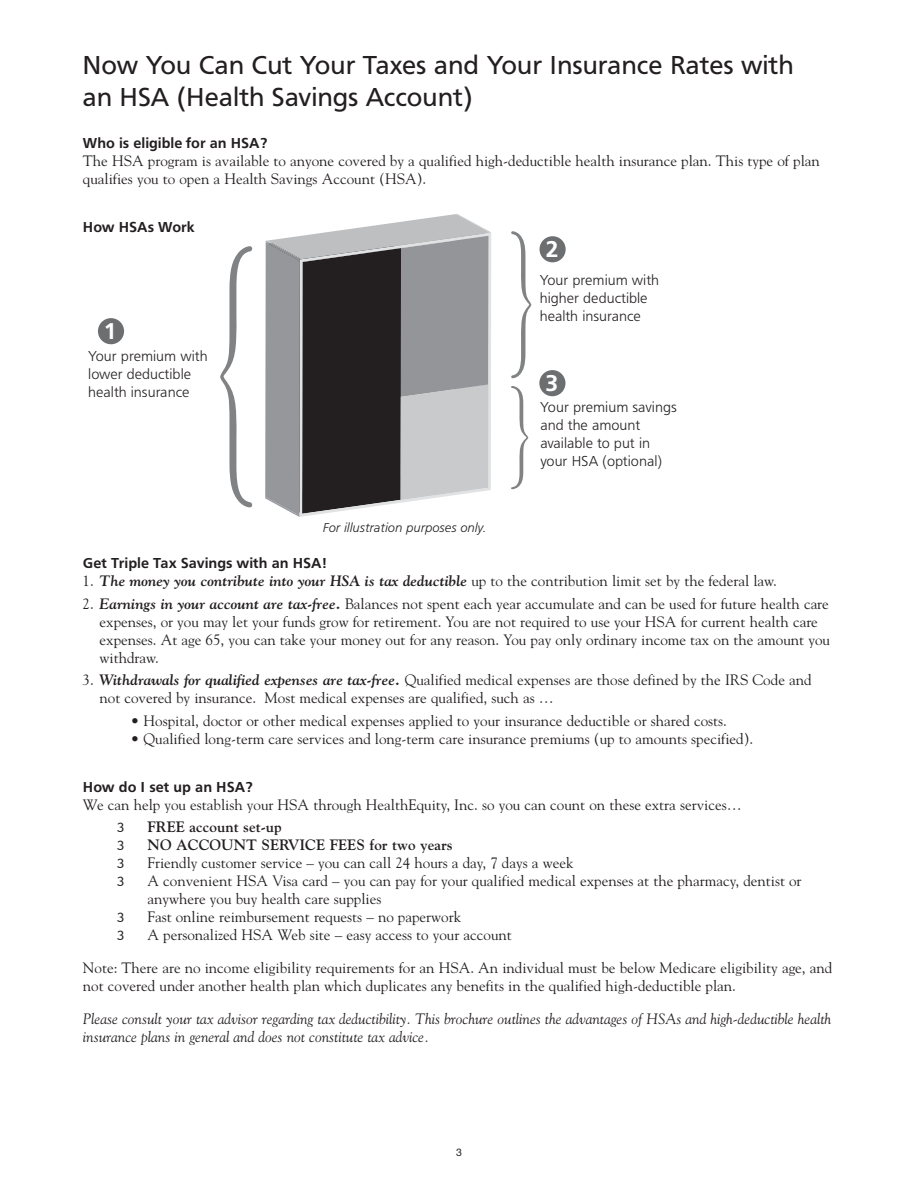
<style>
.page{position:relative;width:918px;height:1188px;background:#fff}
.page>*{position:absolute;margin:0;border:0;box-sizing:border-box;transform-origin:0 0}
.t1{font:27px/32.4px "Frutus T";color:#231f20}
.t2{font:500 23.7px "Frutus T";color:#fff}
.t3{font:15px/18px "Goudy";color:#231f20}
.t4{font:italic 15px/18px "Goudy";color:#231f20}
.t5{font:300 15px/18px "Frutus T";color:#231f20}
.t6{font:italic 700 15px "Goudy";color:#231f20}
.t7{font:500 15px "Frutus T";color:#231f20}
.t8{font:700 15px "Goudy";color:#231f20}
.t9{font:15px "Courier";color:#231f20}
.t10{font:italic 300 13.5px "Frutus T";color:#231f20}
.t11{font:10.5px "Helvetica Neue";color:#231f20}
.s1{font-weight:400;font-style:normal}
.s2{font-weight:700;font-style:italic}
</style>
<div class="page">
<svg style="left:265px;top:214px;width:226px;height:303px;background:#808081"></svg>
<svg style="left:220px;top:246px;width:32px;height:261px"></svg>
<svg style="left:511px;top:231px;width:20px;height:147px"></svg>
<svg style="left:511px;top:386px;width:17px;height:103px"></svg>
<div style="left:98px;top:318px;width:26px;height:26px;background:#6c6e70;border-radius:50%"></div>
<div style="left:540px;top:236px;width:26px;height:26px;background:#6c6e70;border-radius:50%"></div>
<div style="left:539px;top:370px;width:26px;height:26px;background:#6c6e70;border-radius:50%"></div>
<h1 class="t1" style="left:82px;top:50px;width:713px">Now You Can Cut Your Taxes and Your Insurance Rates with an HSA (Health Savings Account)</h1>
<p class="t7" style="left:83px;top:136px;width:186px">Who is eligible for an HSA?</p>
<p class="t3" style="left:83px;top:153px;width:738px">The HSA program is available to anyone covered by a qualified high-deductible health insurance plan. This type of plan qualifies you to open a Health Savings Account (HSA).</p>
<p class="t7" style="left:83px;top:220px;width:113px">How HSAs Work</p>
<h2 class="t2" style="left:546px;top:239px;width:14px">2</h2>
<h2 class="t2" style="left:104px;top:321px;width:14px">1</h2>
<p class="t5" style="left:88px;top:348px;width:121px">Your premium with lower deductible health insurance</p>
<p class="t10" style="left:323px;top:522px;width:165px">For illustration purposes only.</p>
<p class="t5" style="left:540px;top:272px;width:121px">Your premium with higher deductible health insurance</p>
<h2 class="t2" style="left:545px;top:373px;width:14px">3</h2>
<p class="t5" style="left:540px;top:399px;width:138px">Your premium savings and the amount available to put in your HSA (optional)</p>
<p class="t7" style="left:83px;top:557px;width:246px">Get Triple Tax Savings with an HSA!</p>
<p class="t6" style="left:83px;top:575px;width:696px"><span class="s1">1.</span> The money you contribute into your HSA is tax deductible <span class="s1">up to the contribution limit set by the federal law.</span></p>
<p class="t3" style="left:100px;top:596px;width:732px;text-indent:-17px">2. <span class="s2">Earnings in your account are tax-free.</span> Balances not spent each year accumulate and can be used for future health care expenses, or you may let your funds grow for retirement. You are not required to use your HSA for current health care expenses. At age 65, you can take your money out for any reason. You pay only ordinary income tax on the amount you withdraw.</p>
<p class="t3" style="left:100px;top:672px;width:714px;text-indent:-17px">3. <span class="s2">Withdrawals for qualified expenses are tax-free.</span> Qualified medical expenses are those defined by the IRS Code and not covered by insurance. Most medical expenses are qualified, such as …</p>
<p class="t3" style="left:130px;top:713px;width:598px">• Hospital, doctor or other medical expenses applied to your insurance deductible or shared costs.</p>
<p class="t3" style="left:130px;top:731px;width:624px">• Qualified long-term care services and long-term care insurance premiums (up to amounts specified).</p>
<p class="t7" style="left:83px;top:780px;width:171px">How do I set up an HSA?</p>
<p class="t3" style="left:83px;top:797px;width:660px">We can help you establish your HSA through HealthEquity, Inc. so you can count on these extra services…</p>
<p class="t9" style="left:116px;top:821px;width:10px">3</p>
<p class="t8" style="left:148px;top:821px;width:136px">FREE account set-up</p>
<p class="t9" style="left:116px;top:839px;width:10px">3</p>
<p class="t8" style="left:148px;top:839px;width:307px">NO ACCOUNT SERVICE FEES for two years</p>
<p class="t9" style="left:116px;top:857px;width:10px">3</p>
<p class="t3" style="left:148px;top:855px;width:427px">Friendly customer service – you can call 24 hours a day, 7 days a week</p>
<p class="t9" style="left:116px;top:875px;width:10px">3</p>
<p class="t3" style="left:148px;top:873px;width:656px">A convenient HSA Visa card – you can pay for your qualified medical expenses at the pharmacy, dentist or anywhere you buy health care supplies</p>
<p class="t9" style="left:116px;top:911px;width:10px">3</p>
<p class="t3" style="left:148px;top:909px;width:315px">Fast online reimbursement requests – no paperwork</p>
<p class="t9" style="left:116px;top:929px;width:10px">3</p>
<p class="t3" style="left:148px;top:927px;width:366px">A personalized HSA Web site – easy access to your account</p>
<p class="t3" style="left:83px;top:960px;width:751px">Note: There are no income eligibility requirements for an HSA. An individual must be below Medicare eligibility age, and not covered under another health plan which duplicates any benefits in the qualified high-deductible plan.</p>
<p class="t4" style="left:83px;top:1011px;width:750px">Please consult your tax advisor regarding tax deductibility. This brochure outlines the advantages of HSAs and high-deductible health insurance plans in general and does not constitute tax advice.</p>
<p class="t11" style="left:456px;top:1148px;width:7px">3</p>
</div>
